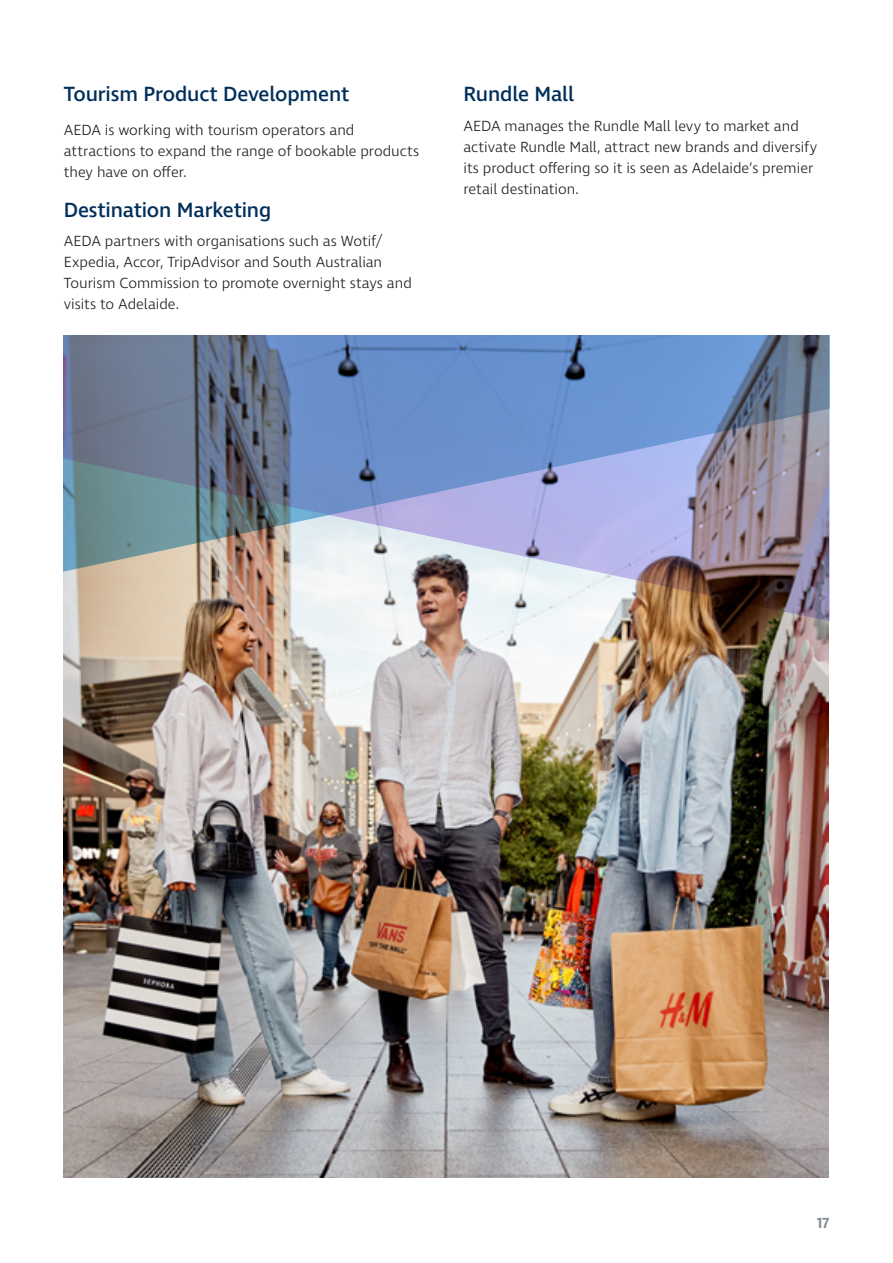
<style>
.page{position:relative;width:893px;height:1263px;background:#fff}
.page>*{position:absolute;margin:0;border:0;box-sizing:border-box;transform-origin:0 0}
._04_Subhead_2{font:500 21px "Ingra";letter-spacing:-.01em;color:#002e5a}
._01_Body_Copy{font:500 21px "Ingra";letter-spacing:-.01em;color:#002e5a}
._01_Body_Copy-2{font:300 15px/21px "Ingra";letter-spacing:-.005em;color:#1d1d1b}
.t1{font:600 15px "Ingra";color:#878d99}
</style>
<div class="page">
<img style="left:64px;top:637px;width:764px;height:541px">
<img style="left:64px;top:599px;width:765px;height:38px">
<img style="left:64px;top:336px;width:765px;height:263px">
<p class="_01_Body_Copy" style="left:64px;top:81px;width:287px">Tourism Product Development</p>
<p class="_01_Body_Copy-2" style="left:64px;top:120px;width:357px">AEDA is working with tourism operators and attractions to expand the range of bookable products they have on offer.</p>
<p class="_04_Subhead_2" style="left:64px;top:196px;width:209px">Destination Marketing</p>
<p class="_01_Body_Copy-2" style="left:64px;top:231px;width:350px">AEDA partners with organisations such as Wotif/ Expedia, Accor, TripAdvisor and South Australian Tourism Commission to promote overnight stays and visits to Adelaide.</p>
<p class="_04_Subhead_2" style="left:463px;top:81px;width:112px">Rundle Mall</p>
<p class="_01_Body_Copy-2" style="left:463px;top:116px;width:355px">AEDA manages the Rundle Mall levy to market and activate Rundle Mall, attract new brands and diversify its product offering so it is seen as Adelaide’s premier retail destination.</p>
<p class="t1" style="left:817px;top:1214px;width:14px">17</p>
</div>
